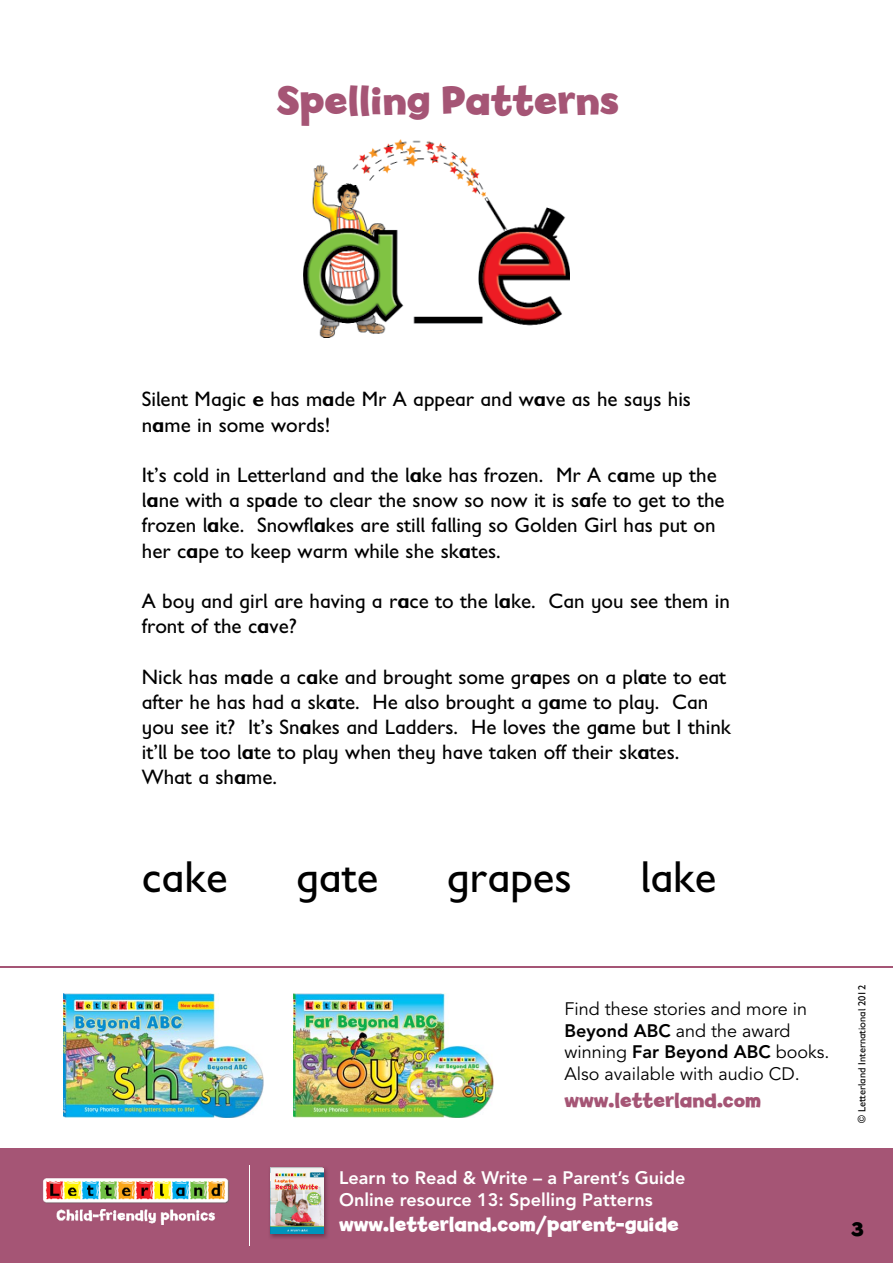
<style>
.page{position:relative;width:893px;height:1263px;background:#fff}
.page>*{position:absolute;margin:0;border:0;box-sizing:border-box;transform-origin:0 0}
.t1{font:45px "HBJ Gill Sans";color:#000}
.t2{font:700 42px "Billy";color:#a55575}
.t3{font:21px/25.2px "HBJ Gill Sans";color:#000}
.t4{font:700 21px "Billy";color:#fff}
.t5{font:700 21px "Billy";color:#a55575}
.t6{font:700 21px "Billy";color:#000}
.t7{font:18px/21.6px "Avenir";color:#000}
.t8{font:800 18px/21.6px "Avenir";color:#fff}
.t9{font:10.5px "HBJ Gill Sans";color:#000}
.s1{font-weight:700}
.s2{font-weight:800}
</style>
<div class="page">
<div style="left:0;top:1148px;width:893px;height:115px;background:#a55575"></div>
<img style="left:43px;top:1178px;width:186px;height:46px">
<img style="left:294px;top:993px;width:199px;height:125px">
<img style="left:64px;top:993px;width:199px;height:125px">
<hr style="left:0;top:967px;width:893px;height:1px;background:#a55575">
<img style="left:304px;top:140px;width:266px;height:197px">
<img style="left:270px;top:1168px;width:57px;height:70px">
<img style="left:270px;top:1167px;width:53px;height:66px">
<hr style="left:249px;top:1165px;width:1px;height:80px;background:#fff">
<h2 class="t2" style="left:276px;top:87px;width:345px">Spelling Patterns</h2>
<p class="t3" style="left:142px;top:389px;width:551px">Silent Magic <span class="s1">e</span> has m<span class="s1">a</span>de Mr A appear and w<span class="s1">a</span>ve as he says his n<span class="s1">a</span>me in some words!</p>
<p class="t3" style="left:142px;top:465px;width:584px">It’s cold in Letterland and the l<span class="s1">a</span>ke has frozen. Mr A c<span class="s1">a</span>me up the l<span class="s1">a</span>ne with a sp<span class="s1">a</span>de to clear the snow so now it is s<span class="s1">a</span>fe to get to the frozen l<span class="s1">a</span>ke. Snowfl<span class="s1">a</span>kes are still falling so Golden Girl has put on her c<span class="s1">a</span>pe to keep warm while she sk<span class="s1">a</span>tes.</p>
<p class="t3" style="left:142px;top:591px;width:590px">A boy and girl are having a r<span class="s1">a</span>ce to the l<span class="s1">a</span>ke. Can you see them in front of the c<span class="s1">a</span>ve?</p>
<p class="t3" style="left:142px;top:666px;width:591px">Nick has m<span class="s1">a</span>de a c<span class="s1">a</span>ke and brought some gr<span class="s1">a</span>pes on a pl<span class="s1">a</span>te to eat after he has had a sk<span class="s1">a</span>te. He also brought a g<span class="s1">a</span>me to play. Can you see it? It’s Sn<span class="s1">a</span>kes and Ladders. He loves the g<span class="s1">a</span>me but I think it’ll be too l<span class="s1">a</span>te to play when they have taken off their sk<span class="s1">a</span>tes.<br>What a sh<span class="s1">a</span>me.</p>
<h1 class="t1" style="left:142px;top:861px;width:87px">cake</h1>
<h1 class="t1" style="left:296px;top:861px;width:83px">gate</h1>
<h1 class="t1" style="left:447px;top:861px;width:126px">grapes</h1>
<h1 class="t1" style="left:640px;top:861px;width:77px">lake</h1>
<p class="t7" style="left:564px;top:1000px;width:266px">Find these stories and more in<br><span class="s2">Beyond ABC</span> and the award winning <span class="s2">Far Beyond ABC</span> books.<br>Also available with audio CD.</p>
<p class="t5" style="left:564px;top:1093px;width:198px">www.letterland.com</p>
<p class="t8" style="left:339px;top:1168px;width:348px">Learn to Read &amp; Write – a Parent’s Guide<br>Online resource 13: Spelling Patterns</p>
<p class="t4" style="left:339px;top:1217px;width:341px">www.letterland.com/parent-guide</p>
<p class="t9" style="left:858px;top:1123px;width:139px;rotate:-90deg">© Letterland International 2012</p>
<p class="t6" style="left:851px;top:1222px;width:14px">3</p>
</div>
